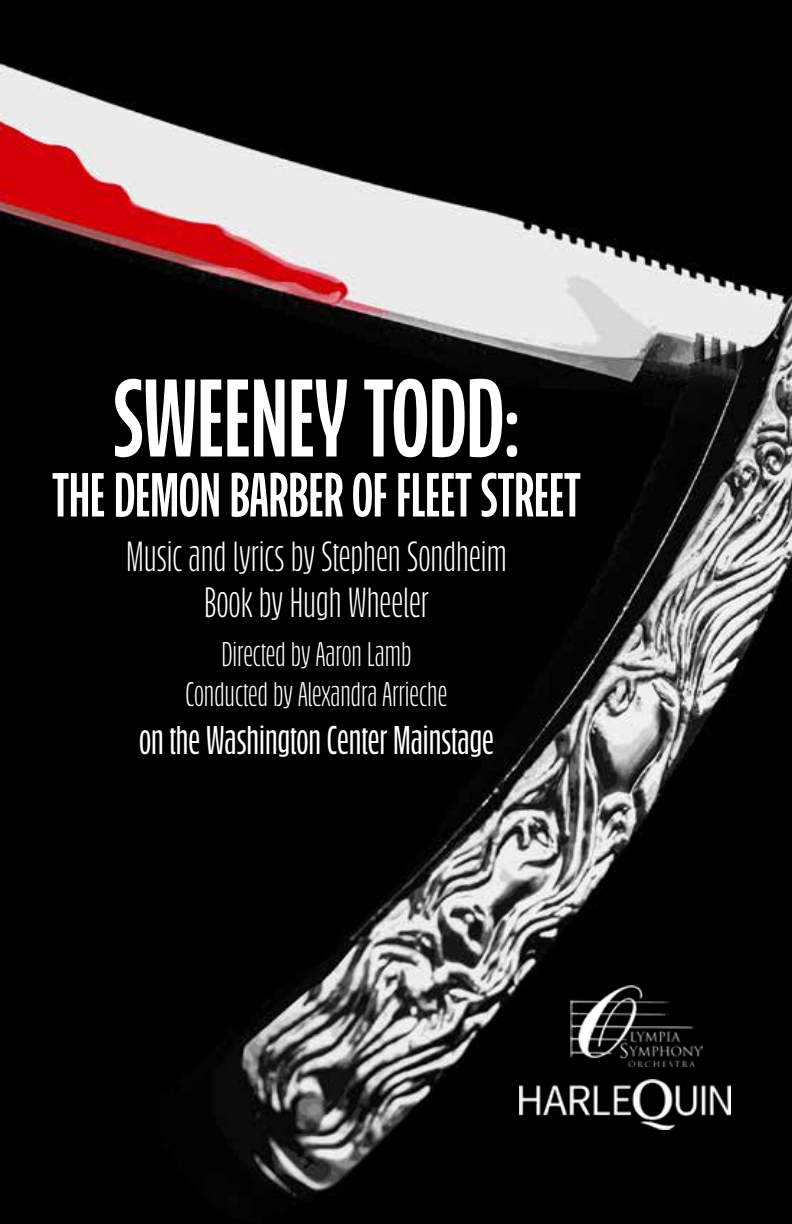
<style>
.page{position:relative;width:792px;height:1224px;background:#fff}
.page>*{position:absolute;margin:0;border:0;box-sizing:border-box;transform-origin:0 0}
.t1{font:700 110px "Bufalino";color:#fff}
.t2{font:700 62px "Bufalino";color:#fff}
.t3{font:42px/46px "Bufalino";color:#fff;text-align:center}
.t4{font:600 40px "Bufalino";color:#fff}
.t5{font:34px/40px "Bufalino";color:#fff;text-align:center}
</style>
<div class="page">
<img style="left:0;top:0;width:792px;height:1224px">
<img style="left:570px;top:986px;width:132px;height:80px">
<img style="left:520px;top:1080px;width:210px;height:50px">
<h1 class="t1" style="left:113px;top:371px;width:408px">SWEENEY TODD:</h1>
<h2 class="t2" style="left:52px;top:469px;width:530px">THE DEMON BARBER OF FLEET STREET</h2>
<p class="t3" style="left:126px;top:538px;width:382px">Music and lyrics by Stephen Sondheim<br>Book by Hugh Wheeler</p>
<p class="t5" style="left:186px;top:638px;width:263px">Directed by Aaron Lamb<br>Conducted by Alexandra Arrieche</p>
<p class="t4" style="left:139px;top:724px;width:356px">on the Washington Center Mainstage</p>
</div>
